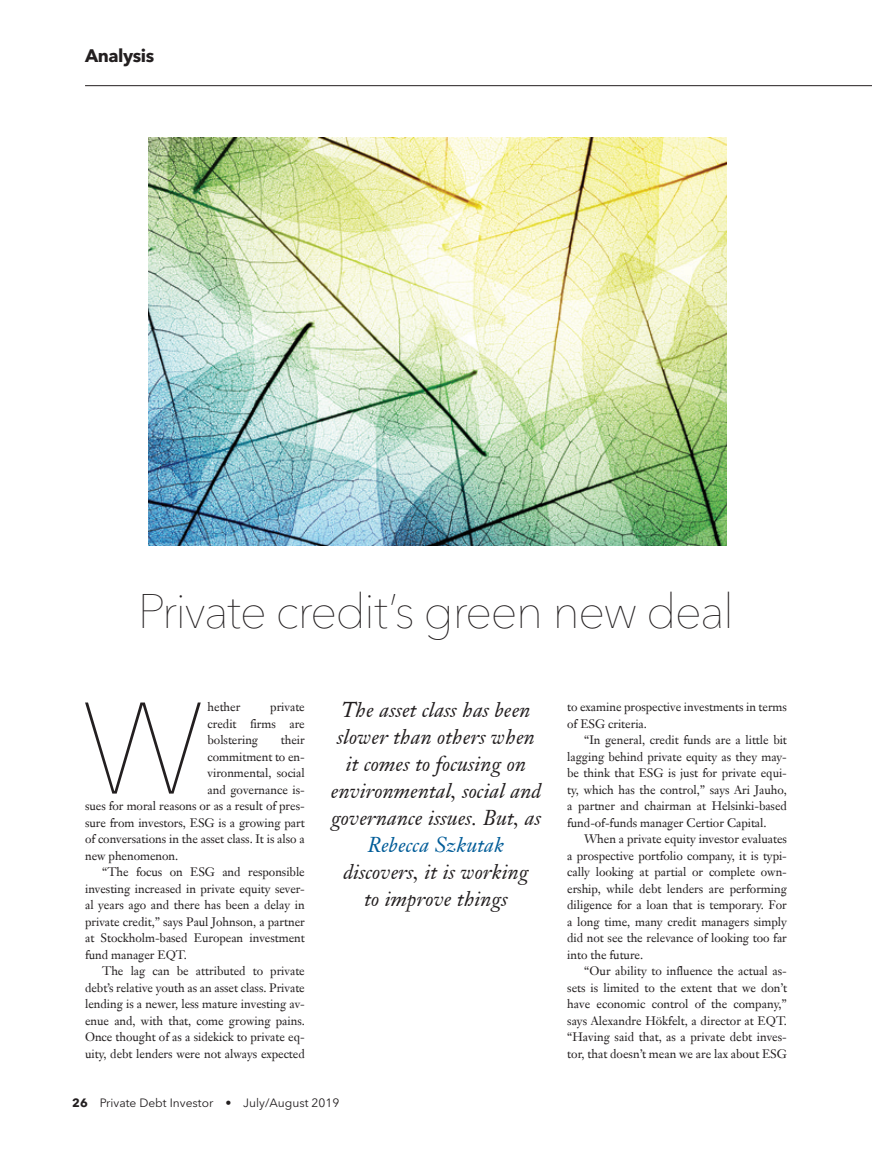
<style>
.page{position:relative;width:872px;height:1149px;background:#fff}
.page>*{position:absolute;margin:0;border:0;box-sizing:border-box;transform-origin:0 0}
.H2__Analysis_Body_Dr{font:200 128.55px "Avenir Next LT Pro";color:#231f20}
.B_Headline_32_36_cen{font:200 48px "Avenir Next LT Pro";letter-spacing:-.03em;color:#231f20}
.D_Standfirst_italic{font:italic 21px/27px "Janson Text LT Pro";letter-spacing:.005em;color:#231f20;text-align:center}
.t1{font:700 18px "Avenir Next LT Pro";letter-spacing:-.025em;color:#231f20}
.G__Analysis_Body_Ind{font:12px/16.5px "Janson Text LT Pro";letter-spacing:-.005em;color:#231f20;text-align:justify}
.H2__Analysis_Body_Dr-2{font:12px/16.5px "Janson Text LT Pro";letter-spacing:-.005em;color:#231f20;text-align:justify}
.t2{font:12px "Avenir Next LT Pro";color:#231f20}
.s1{color:#005c98}
.s2{font-weight:700}
</style>
<div class="page">
<hr style="left:85px;top:85px;width:787px;height:1px;background:#231f20">
<img style="left:148px;top:137px;width:578px;height:408px">
<h3 class="t1" style="left:85px;top:45px;width:71px">Analysis</h3>
<p class="B_Headline_32_36_cen" style="left:138px;top:582px;width:597px">Private credit’s green new deal</p>
<p class="H2__Analysis_Body_Dr" style="left:81px;top:671px;width:124px">W</p>
<p class="H2__Analysis_Body_Dr-2" style="left:208px;top:698px;width:34px">hether</p>
<p class="H2__Analysis_Body_Dr-2" style="left:208px;top:698px;width:99px;text-indent:63px">private credit firms are bolstering</p>
<p class="H2__Analysis_Body_Dr-2" style="left:281px;top:731px;width:25px">their</p>
<p class="H2__Analysis_Body_Dr-2" style="left:208px;top:748px;width:99px">commitment to en-</p>
<p class="H2__Analysis_Body_Dr-2" style="left:208px;top:764px;width:99px">vironmental, social</p>
<p class="H2__Analysis_Body_Dr-2" style="left:208px;top:781px;width:99px">and governance is-</p>
<p class="H2__Analysis_Body_Dr-2" style="left:85px;top:797px;width:221px">sues for moral reasons or as a result of pres-</p>
<p class="H2__Analysis_Body_Dr-2" style="left:85px;top:814px;width:221px">sure from investors, ESG is a growing part</p>
<p class="H2__Analysis_Body_Dr-2" style="left:85px;top:830px;width:221px">of conversations in the asset class. It is also a</p>
<p class="H2__Analysis_Body_Dr-2" style="left:85px;top:847px;width:95px">new phenomenon.</p>
<p class="G__Analysis_Body_Ind" style="left:85px;top:863px;width:221px;text-indent:17px">“The focus on ESG and responsible investing increased in private equity sever&shy;al years ago and there has been a delay in private credit,” says Paul Johnson, a partner at Stockholm-based European investment fund manager EQT.</p>
<p class="G__Analysis_Body_Ind" style="left:85px;top:962px;width:221px;text-indent:17px">The lag can be attributed to private debt’s relative youth as an asset class. Private lending is a newer, less mature investing av&shy;enue and, with that, come growing pains.<br>Once thought of as a sidekick to private eq&shy;uity, debt lenders were not always expected</p>
<p class="D_Standfirst_italic" style="left:331px;top:695px;width:212px">The asset class has been slower than others when it comes to focusing on environmental, social and governance issues. But, as<br><span class="s1">Rebecca Szkutak </span>discovers, it is working<br>to improve things</p>
<p class="t2" style="left:72px;top:1095px;width:268px"><span class="s2">26</span> Private Debt Investor • July/August 2019</p>
<p class="G__Analysis_Body_Ind" style="left:567px;top:698px;width:221px">to examine prospective investments in terms of ESG criteria.</p>
<p class="G__Analysis_Body_Ind" style="left:567px;top:731px;width:221px;text-indent:17px">“In general, credit funds are a little bit lagging behind private equity as they may&shy;be think that ESG is just for private equi&shy;ty, which has the control,” says Ari Jauho, a partner and chairman at Helsinki-based fund-of-funds manager Certior Capital.</p>
<p class="G__Analysis_Body_Ind" style="left:567px;top:830px;width:221px;text-indent:17px">When a private equity investor evaluates a prospective portfolio company, it is typi&shy;cally looking at partial or complete own&shy;ership, while debt lenders are performing diligence for a loan that is temporary. For a long time, many credit managers simply did not see the relevance of looking too far into the future.</p>
<p class="G__Analysis_Body_Ind" style="left:567px;top:962px;width:221px;text-indent:17px">“Our ability to influence the actual as&shy;sets is limited to the extent that we don’t have economic control of the company,” says Alexandre Hökfelt, a director at EQT. “Having said that, as a private debt inves&shy;tor, that doesn’t mean we are lax about ESG</p>
</div>
